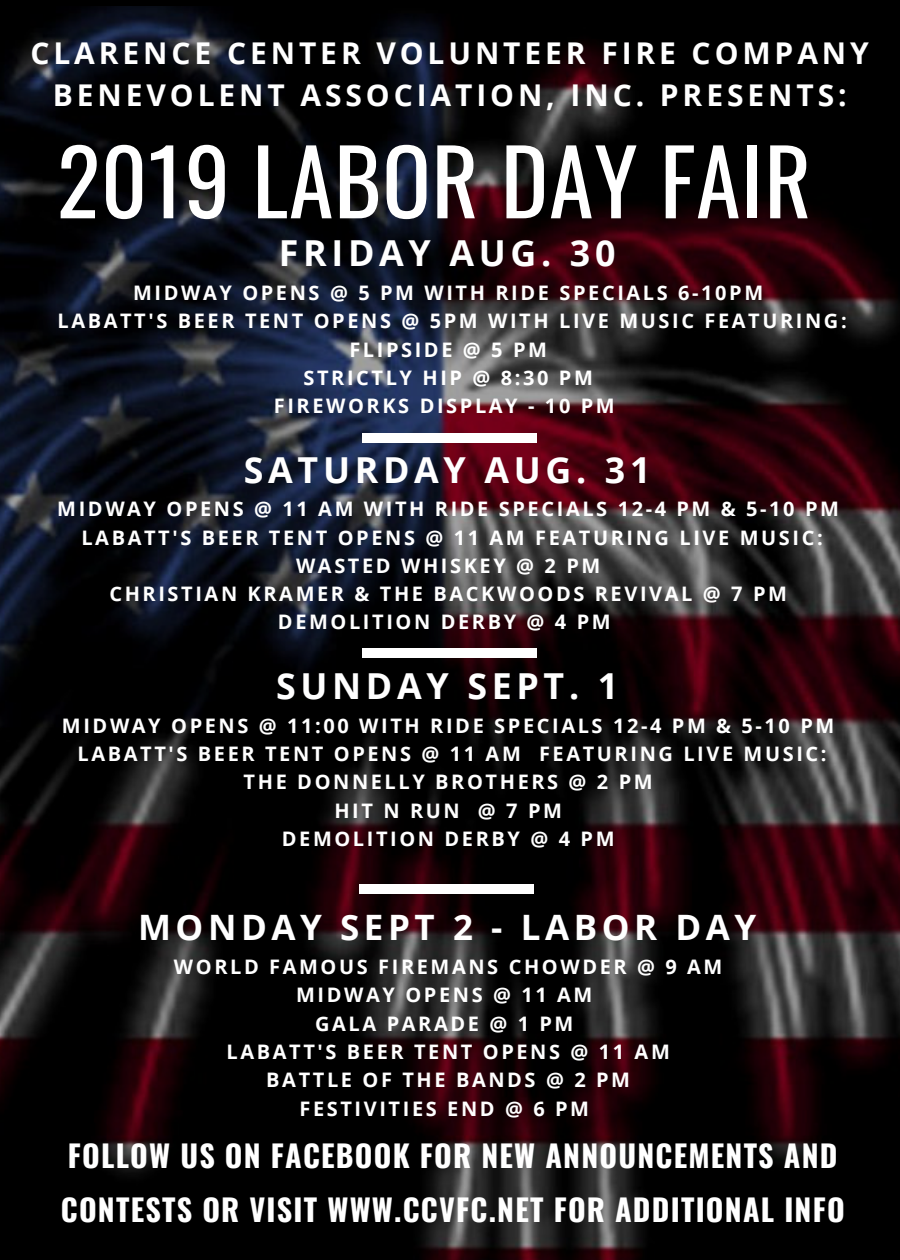
<style>
.page{position:relative;width:900px;height:1260px;background:#fff}
.page>*{position:absolute;margin:0;border:0;box-sizing:border-box;transform-origin:0 0}
.t1{font:90px "Oswald";letter-spacing:.01em;color:#fff}
.t2{font:700 35.75px "Open Sans";letter-spacing:.13em;color:#fff}
.t3{font:700 35px "Open Sans";letter-spacing:.13em;color:#fff}
.t4{font:700 30.25px/54.5px "Oswald";letter-spacing:.04em;color:#fff}
.t5{font:700 30px/41.2px "Open Sans";letter-spacing:.13em;color:#fff;text-align:center}
.t6{font:700 20px/28.2px "Open Sans";letter-spacing:.13em;color:#fff;text-align:center}
</style>
<div class="page">
<img style="left:0;top:6px;width:900px;height:1254px">
<div style="left:360px;top:884px;width:174px;height:10px;background:#fff"></div>
<div style="left:362px;top:648px;width:175px;height:10px;background:#fff"></div>
<div style="left:362px;top:434px;width:175px;height:9px;background:#fff"></div>
<h3 class="t5" style="left:30px;top:32px;width:840px">CLARENCE CENTER VOLUNTEER FIRE COMPANY<br>BENEVOLENT ASSOCIATION, INC. PRESENTS:</h3>
<h1 class="t1" style="left:57px;top:111px;width:756px">2019 LABOR DAY FAIR</h1>
<h2 class="t2" style="left:279px;top:228px;width:338px">FRIDAY AUG. 30</h2>
<p class="t6" style="left:133px;top:278px;width:632px">MIDWAY OPENS @ 5 PM WITH RIDE SPECIALS 6-10PM</p>
<p class="t6" style="left:57px;top:306px;width:791px">LABATT'S BEER TENT OPENS @ 5PM WITH LIVE MUSIC FEATURING:</p>
<p class="t6" style="left:349px;top:335px;width:199px">FLIPSIDE @ 5 PM</p>
<p class="t6" style="left:303px;top:363px;width:291px">STRICTLY HIP @ 8:30 PM</p>
<p class="t6" style="left:274px;top:391px;width:342px">FIREWORKS DISPLAY - 10 PM</p>
<h2 class="t2" style="left:244px;top:444px;width:408px">SATURDAY AUG. 31</h2>
<p class="t6" style="left:57px;top:494px;width:783px">MIDWAY OPENS @ 11 AM WITH RIDE SPECIALS 12-4 PM &amp; 5-10 PM LABATT'S BEER TENT OPENS @ 11 AM FEATURING LIVE MUSIC:<br>WASTED WHISKEY @ 2 PM<br>CHRISTIAN KRAMER &amp; THE BACKWOODS REVIVAL @ 7 PM DEMOLITION DERBY @ 4 PM</p>
<h2 class="t2" style="left:276px;top:661px;width:344px">SUNDAY SEPT. 1</h2>
<p class="t6" style="left:62px;top:711px;width:774px">MIDWAY OPENS @ 11:00 WITH RIDE SPECIALS 12-4 PM &amp; 5-10 PM LABATT'S BEER TENT OPENS @ 11 AM FEATURING LIVE MUSIC:<br>THE DONNELLY BROTHERS @ 2 PM<br>HIT N RUN @ 7 PM<br>DEMOLITION DERBY @ 4 PM</p>
<h3 class="t3" style="left:138px;top:903px;width:620px">MONDAY SEPT 2 - LABOR DAY</h3>
<p class="t6" style="left:174px;top:952px;width:550px">WORLD FAMOUS FIREMANS CHOWDER @ 9 AM<br>MIDWAY OPENS @ 11 AM<br>GALA PARADE @ 1 PM<br>LABATT'S BEER TENT OPENS @ 11 AM<br>BATTLE OF THE BANDS @ 2 PM<br>FESTIVITIES END @ 6 PM</p>
<h3 class="t4" style="left:61px;top:1127px;width:785px">FOLLOW US ON FACEBOOK FOR NEW ANNOUNCEMENTS AND<br>CONTESTS OR VISIT WWW.CCVFC.NET FOR ADDITIONAL INFO</h3>
</div>
